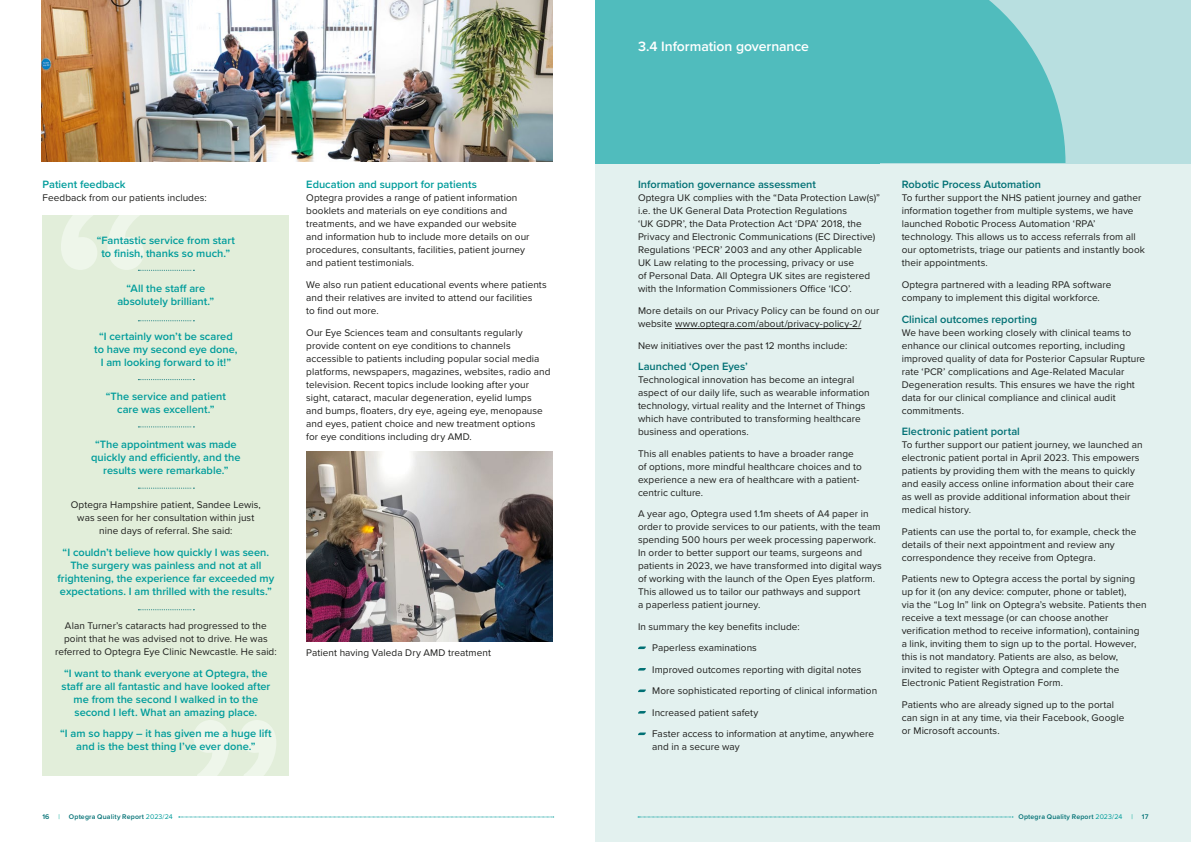
<style>
.page{position:relative;width:1191px;height:842px;background:#fff}
.page>*{position:absolute;margin:0;border:0;box-sizing:border-box;transform-origin:0 0}
.OPTG_-_Sub_Header{font:600 14px "Proxima Nova";letter-spacing:-.005em;color:#fff}
.OPTG_-_Body_Copy{font:600 11px/13px "Proxima Nova";color:#009c9b;text-align:center}
.OPTG_-_Sub_Header_Body{font:600 11px "Proxima Nova";color:#007074}
.OPTG_-_Sub_Header-2{font:10px/13px "Proxima Nova";letter-spacing:.005em;color:#1d1d1b}
.OPTG_-_Body_Copy-2{font:10px/13px "Proxima Nova";letter-spacing:.005em;color:#1d1d1b}
.OPTG_-_Bullets{font:10px/13px "Proxima Nova";letter-spacing:.005em;color:#1d1d1b}
.t1{font:600 7px "Proxima Nova";letter-spacing:.02em;color:#007074}
.t2{font:7px "Proxima Nova";color:#00ab96}
.s1{font-weight:400;color:#009c9b}
</style>
<div class="page">
<div style="left:595px;top:0;width:596px;height:842px;background:#e3f1ef"></div>
<div style="left:595px;top:0;width:596px;height:163px;background:#b8dfe0"></div>
<svg style="left:879px;top:0;width:186px;height:163px;background:#5cc0c1"></svg>
<div style="left:595px;top:0;width:284px;height:163px;background:#50bcbd"></div>
<svg style="left:638px;top:817px;width:375px;height:1px"></svg>
<svg style="left:179px;top:817px;width:375px;height:1px"></svg>
<div style="left:43px;top:215px;width:246px;height:561px;background:#e2eeda"></div>
<svg style="left:194px;top:720px;width:82px;height:56px"></svg>
<img style="left:306px;top:451px;width:247px;height:190px">
<hr style="left:675px;top:328px;width:186px;height:1px;background:#1d1d1b">
<svg style="left:638px;top:646px;width:8px;height:3px"></svg>
<svg style="left:638px;top:668px;width:8px;height:2px"></svg>
<svg style="left:638px;top:689px;width:8px;height:3px"></svg>
<svg style="left:638px;top:711px;width:8px;height:2px"></svg>
<svg style="left:638px;top:732px;width:8px;height:3px"></svg>
<svg style="left:61px;top:215px;width:133px;height:56px"></svg>
<svg style="left:138px;top:379px;width:56px;height:1px"></svg>
<svg style="left:138px;top:427px;width:56px;height:1px"></svg>
<svg style="left:138px;top:488px;width:56px;height:1px"></svg>
<svg style="left:138px;top:609px;width:56px;height:1px"></svg>
<svg style="left:138px;top:320px;width:56px;height:1px"></svg>
<img style="left:42px;top:0;width:511px;height:162px">
<p class="OPTG_-_Body_Copy" style="left:43px;top:178px;width:85px">Patient feedback</p>
<p class="OPTG_-_Body_Copy-2" style="left:43px;top:191px;width:166px">Feedback from our patients includes:</p>
<p class="OPTG_-_Body_Copy" style="left:97px;top:234px;width:140px">“Fantastic service from start to finish, thanks so much.”</p>
<p class="OPTG_-_Body_Copy" style="left:117px;top:281px;width:98px">“All the staff are absolutely brilliant.”</p>
<p class="OPTG_-_Body_Copy" style="left:94px;top:329px;width:145px">“I certainly won’t be scared to have my second eye done,<br>I am looking forward to it!”</p>
<p class="OPTG_-_Body_Copy" style="left:106px;top:389px;width:122px">“The service and patient care was excellent.”</p>
<p class="OPTG_-_Body_Copy" style="left:91px;top:437px;width:151px">“The appointment was made quickly and efficiently, and the results were remarkable.”</p>
<p class="OPTG_-_Body_Copy-2" style="left:71px;top:498px;width:191px;text-align:center">Optegra Hampshire patient, Sandee Lewis, was seen for her consultation within just nine days of referral. She said:</p>
<p class="OPTG_-_Body_Copy" style="left:57px;top:545px;width:218px">“I couldn’t believe how quickly I was seen.<br>The surgery was painless and not at all frightening, the experience far exceeded my expectations. I am thrilled with the results.”</p>
<p class="OPTG_-_Body_Copy-2" style="left:55px;top:619px;width:223px;text-align:center">Alan Turner’s cataracts had progressed to the point that he was advised not to drive. He was referred to Optegra Eye Clinic Newcastle. He said:</p>
<p class="OPTG_-_Body_Copy" style="left:61px;top:666px;width:210px">“I want to thank everyone at Optegra, the staff are all fantastic and have looked after me from the second I walked in to the second I left. What an amazing place.</p>
<p class="OPTG_-_Body_Copy" style="left:60px;top:727px;width:213px">“I am so happy – it has given me a huge lift and is the best thing I’ve ever done.”</p>
<p class="OPTG_-_Body_Copy" style="left:306px;top:178px;width:172px">Education and support for patients</p>
<p class="OPTG_-_Body_Copy-2" style="left:306px;top:191px;width:225px">Optegra provides a range of patient information booklets and materials on eye conditions and treatments, and we have expanded our website and information hub to include more details on our procedures, consultants, facilities, patient journey and patient testimonials.</p>
<p class="OPTG_-_Body_Copy-2" style="left:306px;top:278px;width:242px">We also run patient educational events where patients and their relatives are invited to attend our facilities<br>to find out more.</p>
<p class="OPTG_-_Body_Copy-2" style="left:306px;top:325px;width:246px">Our Eye Sciences team and consultants regularly provide content on eye conditions to channels accessible to patients including popular social media platforms, newspapers, magazines, websites, radio and television. Recent topics include looking after your sight, cataract, macular degeneration, eyelid lumps and bumps, floaters, dry eye, ageing eye, menopause and eyes, patient choice and new treatment options<br>for eye conditions including dry AMD.</p>
<p class="OPTG_-_Body_Copy-2" style="left:306px;top:645px;width:186px">Patient having Valeda Dry AMD treatment</p>
<p class="OPTG_-_Sub_Header" style="left:638px;top:36px;width:172px">3.4 Information governance</p>
<p class="OPTG_-_Sub_Header_Body" style="left:638px;top:177px;width:179px">Information governance assessment</p>
<p class="OPTG_-_Body_Copy-2" style="left:638px;top:191px;width:243px">Optegra UK complies with the “Data Protection Law(s)” i.e. the UK General Data Protection Regulations<br>‘UK GDPR’, the Data Protection Act ‘DPA’ 2018, the Privacy and Electronic Communications (EC Directive)<br>Regulations ‘PECR’ 2003 and any other Applicable<br>UK Law relating to the processing, privacy or use<br>of Personal Data. All Optegra UK sites are registered with the Information Commissioners Office ‘ICO’.</p>
<p class="OPTG_-_Body_Copy-2" style="left:638px;top:304px;width:243px">More details on our Privacy Policy can be found on our website www.optegra.com/about/privacy-policy-2/</p>
<p class="OPTG_-_Body_Copy-2" style="left:638px;top:338px;width:211px">New initiatives over the past 12 months include:</p>
<p class="OPTG_-_Sub_Header_Body" style="left:638px;top:358px;width:111px">Launched ‘Open Eyes’</p>
<p class="OPTG_-_Sub_Header-2" style="left:638px;top:373px;width:233px">Technological innovation has become an integral aspect of our daily life, such as wearable information technology, virtual reality and the Internet of Things which have contributed to transforming healthcare business and operations.</p>
<p class="OPTG_-_Sub_Header-2" style="left:638px;top:446px;width:225px">This all enables patients to have a broader range of options, more mindful healthcare choices and to experience a new era of healthcare with a patient&shy;centric culture.</p>
<p class="OPTG_-_Sub_Header-2" style="left:638px;top:507px;width:245px">A year ago, Optegra used 1.1m sheets of A4 paper in order to provide services to our patients, with the team spending 500 hours per week processing paperwork.<br>In order to better support our teams, surgeons and patients in 2023, we have transformed into digital ways of working with the launch of the Open Eyes platform.<br>This allowed us to tailor our pathways and support<br>a paperless patient journey.</p>
<p class="OPTG_-_Sub_Header-2" style="left:638px;top:619px;width:163px">In summary the key benefits include:</p>
<p class="OPTG_-_Bullets" style="left:652px;top:641px;width:106px">Paperless examinations</p>
<p class="OPTG_-_Bullets" style="left:652px;top:662px;width:211px">Improved outcomes reporting with digital notes</p>
<p class="OPTG_-_Bullets" style="left:652px;top:684px;width:226px">More sophisticated reporting of clinical information</p>
<p class="OPTG_-_Bullets" style="left:652px;top:705px;width:108px">Increased patient safety</p>
<p class="OPTG_-_Bullets" style="left:652px;top:727px;width:223px">Faster access to information at anytime, anywhere and in a secure way</p>
<p class="OPTG_-_Sub_Header_Body" style="left:901px;top:177px;width:141px">Robotic Process Automation</p>
<p class="OPTG_-_Sub_Header-2" style="left:901px;top:191px;width:245px">To further support the NHS patient journey and gather information together from multiple systems, we have launched Robotic Process Automation ‘RPA’ technology. This allows us to access referrals from all our optometrists, triage our patients and instantly book their appointments.</p>
<p class="OPTG_-_Sub_Header-2" style="left:901px;top:278px;width:211px">Optegra partnered with a leading RPA software company to implement this digital workforce.</p>
<p class="OPTG_-_Sub_Header_Body" style="left:901px;top:311px;width:137px">Clinical outcomes reporting</p>
<p class="OPTG_-_Sub_Header-2" style="left:901px;top:325px;width:245px">We have been working closely with clinical teams to enhance our clinical outcomes reporting, including improved quality of data for Posterior Capsular Rupture rate ‘PCR’ complications and Age-Related Macular Degeneration results. This ensures we have the right data for our clinical compliance and clinical audit commitments.</p>
<p class="OPTG_-_Sub_Header_Body" style="left:901px;top:423px;width:120px">Electronic patient portal</p>
<p class="OPTG_-_Sub_Header-2" style="left:901px;top:438px;width:242px">To further support our patient journey, we launched an electronic patient portal in April 2023. This empowers patients by providing them with the means to quickly and easily access online information about their care as well as provide additional information about their medical history.</p>
<p class="OPTG_-_Sub_Header-2" style="left:901px;top:524px;width:236px">Patients can use the portal to, for example, check the details of their next appointment and review any correspondence they receive from Optegra.</p>
<p class="OPTG_-_Sub_Header-2" style="left:901px;top:572px;width:246px">Patients new to Optegra access the portal by signing up for it (on any device: computer, phone or tablet),<br>via the “Log In” link on Optegra’s website. Patients then receive a text message (or can choose another verification method to receive information), containing a link, inviting them to sign up to the portal. However, this is not mandatory. Patients are also, as below, invited to register with Optegra and complete the Electronic Patient Registration Form.</p>
<p class="OPTG_-_Sub_Header-2" style="left:901px;top:697px;width:224px">Patients who are already signed up to the portal can sign in at any time, via their Facebook, Google or Microsoft accounts.</p>
<p class="t1" style="left:42px;top:812px;width:9px">16</p>
<p class="t2" style="left:58px;top:812px;width:3px">|</p>
<p class="t1" style="left:69px;top:812px;width:105px">Optegra Quality Report <span class="s1">2023/24</span></p>
<p class="t1" style="left:1018px;top:812px;width:105px">Optegra Quality Report <span class="s1">2023/24</span></p>
<p class="t2" style="left:1131px;top:812px;width:3px">|</p>
<p class="t1" style="left:1142px;top:812px;width:8px">17</p>
</div>
